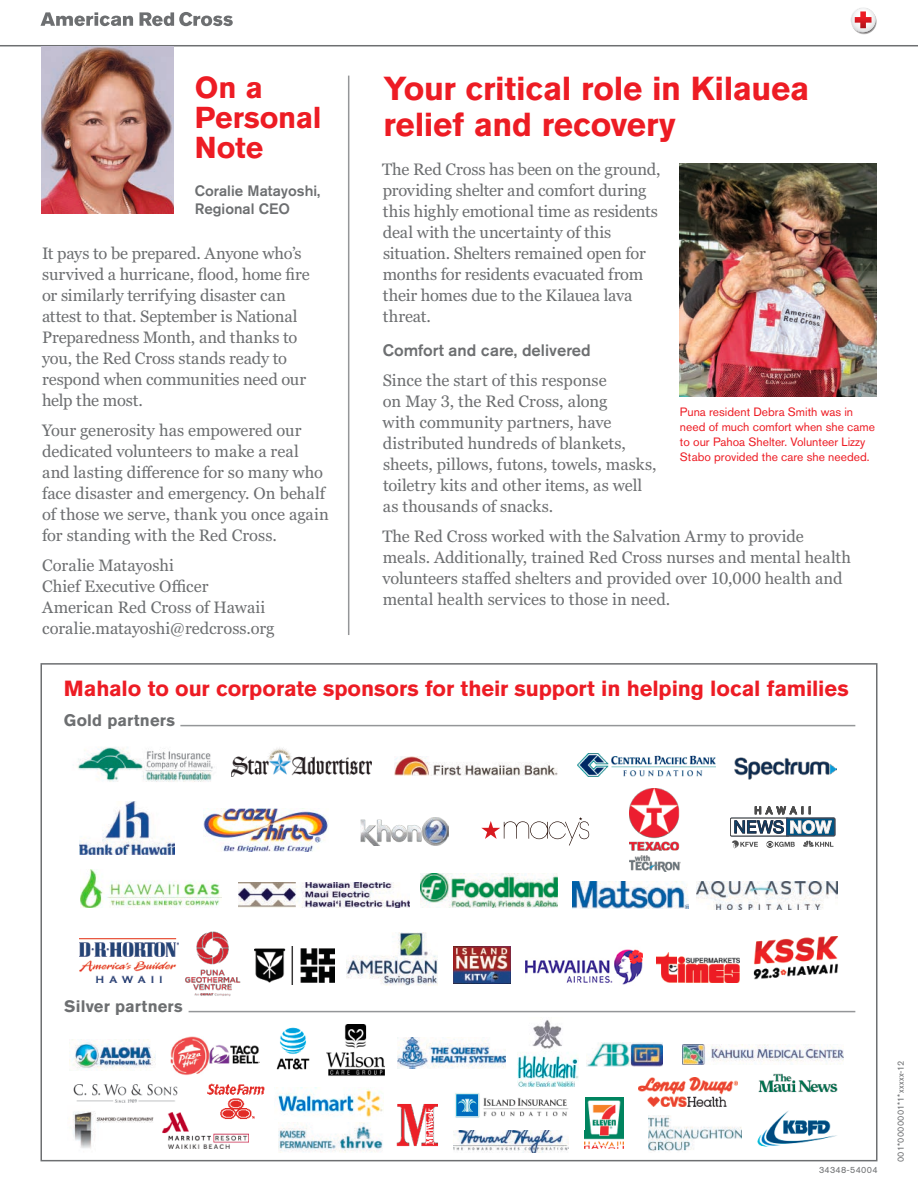
<style>
.page{position:relative;width:918px;height:1188px;background:#fff}
.page>*{position:absolute;margin:0;border:0;box-sizing:border-box;transform-origin:0 0}
.t1{font:700 33px/36px "Akzidenz Grotesk Pro";letter-spacing:-.005em;color:#ed1c24}
.t2{font:700 30px/30px "Akzidenz Grotesk Pro";letter-spacing:-.005em;color:#ed1c24}
.t3{font:700 21.75px "Akzidenz Grotesk Pro";letter-spacing:-.005em;color:#ed1c24}
.t4{font:16.5px/21px "Georgia Pro";letter-spacing:-.005em;color:#6d6f71}
.t5{font:700 16.5px "Akzidenz Grotesk Pro";letter-spacing:.01em;color:#6d6f71}
.t6{font:500 16.5px "Akzidenz Grotesk Pro";color:#6d6f71}
.t7{font:500 15px/18px "Akzidenz Grotesk Pro";color:#6d6f71}
.t8{font:12px/15px "Akzidenz Grotesk Pro";color:#ed1c24}
.t9{font:9px "Akzidenz Grotesk Pro";letter-spacing:.035em;color:#6d6f71}
</style>
<div class="page">
<svg style="left:850px;top:7px;width:27px;height:28px"></svg>
<hr style="left:0;top:45px;width:918px;height:1px;background:#6d6f71">
<svg style="left:140px;top:12px;width:93px;height:14px"></svg>
<svg style="left:40px;top:12px;width:93px;height:14px"></svg>
<img style="left:41px;top:47px;width:132px;height:167px">
<hr style="left:348px;top:76px;width:1px;height:559px;background:#949698">
<img style="left:680px;top:164px;width:197px;height:233px">
<img style="left:346px;top:932px;width:92px;height:53px">
<img style="left:394px;top:757px;width:163px;height:19px">
<img style="left:697px;top:881px;width:140px;height:28px">
<img style="left:735px;top:757px;width:102px;height:23px">
<img style="left:454px;top:947px;width:57px;height:36px">
<img style="left:77px;top:747px;width:136px;height:35px">
<svg style="left:40px;top:807px;width:838px;height:41px"></svg>
<img style="left:572px;top:882px;width:116px;height:26px">
<img style="left:79px;top:802px;width:96px;height:52px">
<img style="left:239px;top:883px;width:171px;height:25px">
<img style="left:753px;top:936px;width:85px;height:44px">
<img style="left:231px;top:748px;width:140px;height:29px">
<img style="left:578px;top:754px;width:138px;height:22px">
<img style="left:204px;top:808px;width:124px;height:44px">
<img style="left:79px;top:939px;width:99px;height:44px">
<img style="left:421px;top:873px;width:137px;height:34px">
<img style="left:80px;top:869px;width:141px;height:39px">
<img style="left:526px;top:949px;width:117px;height:36px">
<img style="left:255px;top:946px;width:79px;height:38px">
<img style="left:630px;top:789px;width:50px;height:83px">
<img style="left:185px;top:931px;width:56px;height:65px">
<img style="left:657px;top:952px;width:83px;height:31px">
<img style="left:586px;top:1042px;width:76px;height:24px">
<img style="left:73px;top:1040px;width:82px;height:30px">
<img style="left:171px;top:1037px;width:88px;height:38px">
<img style="left:585px;top:1097px;width:38px;height:51px">
<img style="left:69px;top:1111px;width:85px;height:38px">
<img style="left:649px;top:1115px;width:93px;height:37px">
<img style="left:758px;top:1073px;width:80px;height:20px">
<img style="left:396px;top:1104px;width:42px;height:42px">
<img style="left:757px;top:1111px;width:80px;height:36px">
<img style="left:276px;top:1027px;width:34px;height:43px">
<img style="left:73px;top:1084px;width:105px;height:19px">
<img style="left:639px;top:1078px;width:99px;height:29px">
<img style="left:683px;top:1044px;width:161px;height:21px">
<img style="left:279px;top:1123px;width:104px;height:29px">
<img style="left:162px;top:1113px;width:86px;height:36px">
<img style="left:398px;top:1038px;width:107px;height:30px">
<img style="left:204px;top:1083px;width:61px;height:38px">
<img style="left:278px;top:1088px;width:106px;height:30px">
<img style="left:326px;top:1025px;width:58px;height:51px">
<img style="left:454px;top:1130px;width:114px;height:23px">
<img style="left:455px;top:1093px;width:114px;height:25px">
<img style="left:517px;top:1020px;width:62px;height:67px">
<hr style="left:180px;top:725px;width:675px;height:1px;background:#949698">
<hr style="left:189px;top:1011px;width:666px;height:1px;background:#949698">
<h2 class="t2" style="left:195px;top:72px;width:128px">On a<br>Personal<br>Note</h2>
<h1 class="t1" style="left:383px;top:70px;width:428px">Your critical role in Kilauea relief and recovery</h1>
<p class="t4" style="left:382px;top:160px;width:280px">The Red Cross has been on the ground, providing shelter and comfort during this highly emotional time as residents deal with the uncertainty of this situation. Shelters remained open for months for residents evacuated from their homes due to the Kilauea lava threat.</p>
<p class="t6" style="left:383px;top:340px;width:210px">Comfort and care, delivered</p>
<p class="t4" style="left:382px;top:370px;width:276px">Since the start of this response<br>on May 3, the Red Cross, along<br>with community partners, have distributed hundreds of blankets, sheets, pillows, futons, towels, masks, toiletry kits and other items, as well as thousands of snacks.</p>
<p class="t4" style="left:382px;top:526px;width:470px">The Red Cross worked with the Salvation Army to provide meals. Additionally, trained Red Cross nurses and mental health volunteers staffed shelters and provided over 10,000 health and mental health services to those in need.</p>
<p class="t7" style="left:195px;top:181px;width:127px">Coralie Matayoshi,<br>Regional CEO</p>
<p class="t4" style="left:42px;top:244px;width:269px">It pays to be prepared. Anyone who’s survived a hurricane, flood, home fire or similarly terrifying disaster can attest to that. September is National Preparedness Month, and thanks to you, the Red Cross stands ready to respond when communities need our help the most.</p>
<p class="t4" style="left:42px;top:420px;width:288px">Your generosity has empowered our dedicated volunteers to make a real and lasting difference for so many who face disaster and emergency. On behalf of those we serve, thank you once again for standing with the Red Cross.</p>
<p class="t4" style="left:42px;top:555px;width:234px">Coralie Matayoshi<br>Chief Executive Officer<br>American Red Cross of Hawaii coralie.matayoshi@redcross.org</p>
<p class="t8" style="left:680px;top:405px;width:197px">Puna resident Debra Smith was in need of much comfort when she came to our Pahoa Shelter. Volunteer Lizzy Stabo provided the care she needed.</p>
<h3 class="t3" style="left:64px;top:674px;width:786px">Mahalo to our corporate sponsors for their support in helping local families</h3>
<p class="t5" style="left:64px;top:709px;width:113px">Gold partners</p>
<p class="t5" style="left:64px;top:996px;width:120px">Silver partners</p>
<p class="t9" style="left:819px;top:1164px;width:60px">34348-54004</p>
<p class="t9" style="left:895px;top:1162px;width:103px;rotate:-90deg">001*0000001*1*xxxxx-12</p>
</div>
